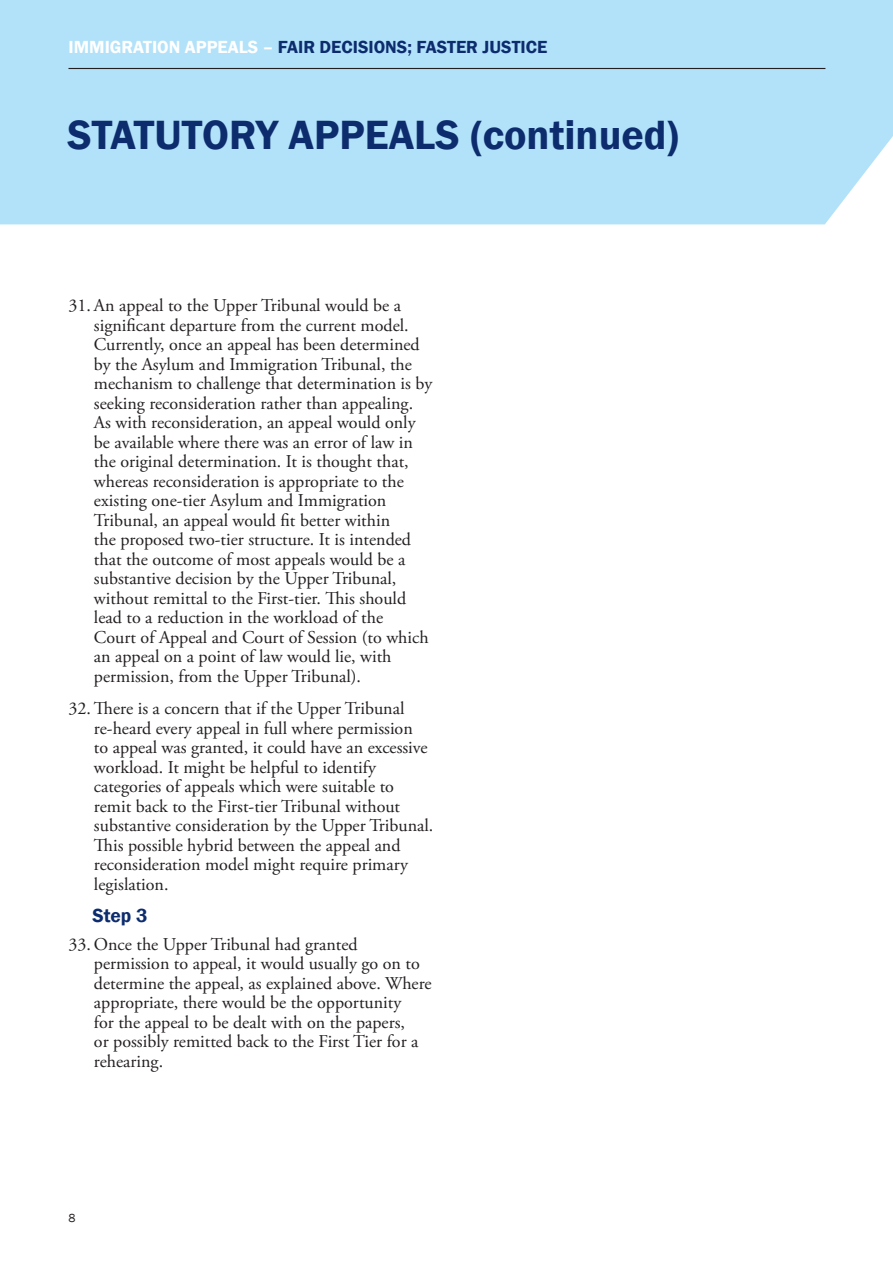
<style>
.page{position:relative;width:893px;height:1262px;background:#fff}
.page>*{position:absolute;margin:0;border:0;box-sizing:border-box;transform-origin:0 0}
.Section_Title{font:600 42px "Franklin Gothic";color:#0d2c6e}
.Subheading{font:600 19.5px "Franklin Gothic";color:#0d2c6e}
.para_numbers{font:18px/19.5px "Adobe Garamond Pro";color:#231f20}
.t1{font:600 18px "Franklin Gothic";color:#0d2c6e}
.t2{font:12px "Franklin Gothic";color:#231f20}
.s1{color:#fff}
</style>
<div class="page">
<div style="left:0;top:0;width:893px;height:224px;background:#b2e2f9"></div>
<hr style="left:68px;top:68px;width:757px;height:1px;background:#231f20">
<p class="t1" style="left:68px;top:36px;width:480px"><span class="s1">IMMIGRATION APPEALS –</span> FAIR DECISIONS; FASTER JUSTICE</p>
<p class="Section_Title" style="left:67px;top:109px;width:613px">STATUTORY APPEALS (continued)</p>
<p class="para_numbers" style="left:94px;top:296px;width:340px;text-indent:-26px">31. An appeal to the Upper Tribunal would be a significant departure from the current model.<br>Currently, once an appeal has been determined by the Asylum and Immigration Tribunal, the mechanism to challenge that determination is by seeking reconsideration rather than appealing.<br>As with reconsideration, an appeal would only be available where there was an error of law in the original determination. It is thought that, whereas reconsideration is appropriate to the existing one-tier Asylum and Immigration Tribunal, an appeal would fit better within<br>the proposed two-tier structure. It is intended that the outcome of most appeals would be a substantive decision by the Upper Tribunal, without remittal to the First-tier. This should lead to a reduction in the workload of the<br>Court of Appeal and Court of Session (to which an appeal on a point of law would lie, with permission, from the Upper Tribunal).</p>
<p class="para_numbers" style="left:94px;top:699px;width:341px;text-indent:-26px">32. There is a concern that if the Upper Tribunal re-heard every appeal in full where permission<br>to appeal was granted, it could have an excessive workload. It might be helpful to identify categories of appeals which were suitable to remit back to the First-tier Tribunal without substantive consideration by the Upper Tribunal.<br>This possible hybrid between the appeal and reconsideration model might require primary legislation.</p>
<p class="Subheading" style="left:92px;top:903px;width:57px">Step 3</p>
<p class="para_numbers" style="left:94px;top:935px;width:339px;text-indent:-26px">33. Once the Upper Tribunal had granted permission to appeal, it would usually go on to determine the appeal, as explained above. Where appropriate, there would be the opportunity<br>for the appeal to be dealt with on the papers,<br>or possibly remitted back to the First Tier for a rehearing.</p>
<p class="t2" style="left:68px;top:1210px;width:9px">8</p>
</div>
